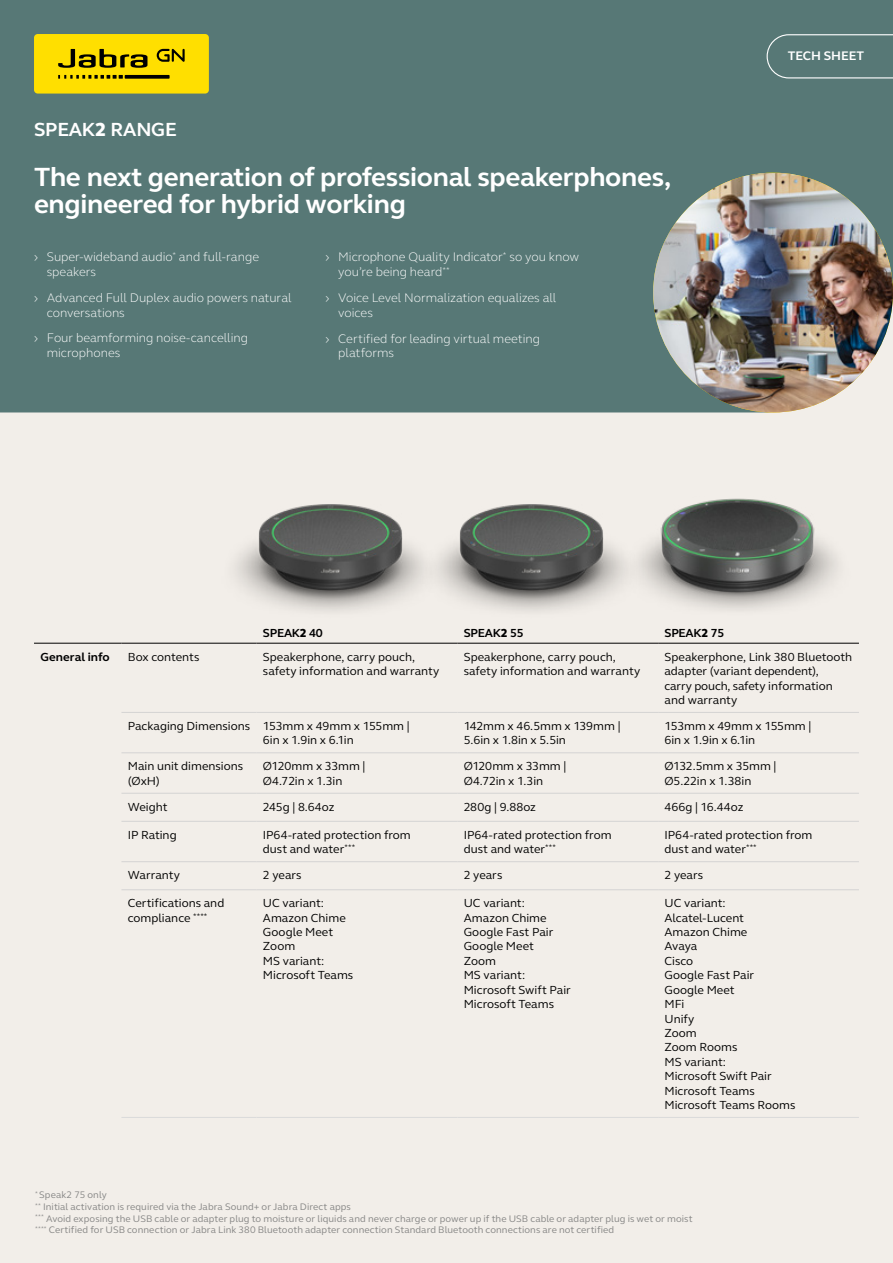
<style>
.page{position:relative;width:893px;height:1263px;background:#f2eee9}
.page>*{position:absolute;margin:0;border:0;box-sizing:border-box;transform-origin:0 0}
.t1{font:700 27px/27px "GN Elliot";letter-spacing:-.01em;color:#fff}
.t2{font:700 19.5px "GN Elliot";letter-spacing:-.01em;color:#fff}
.t3{font:300 12.75px/15px "GN Elliot";color:#fff}
.t4{font:700 12.75px "GN Elliot";letter-spacing:-.005em;color:#fff}
.t5{font:12px/14.4px "GN Elliot";color:#000}
.t6{font:700 12px "GN Elliot";letter-spacing:-.02em;color:#000}
.t7{font:700 12px "GN Elliot";letter-spacing:.005em;color:#000}
.t8{font:9.75px/11.7px "GN Elliot";letter-spacing:.01em;color:#878786}
.s1{font-weight:800}
</style>
<div class="page">
<hr style="left:121px;top:712px;width:136px;height:1px;background:#d4d3d3">
<hr style="left:257px;top:712px;width:200px;height:1px;background:#d4d3d3">
<hr style="left:457px;top:712px;width:201px;height:1px;background:#d4d3d3">
<hr style="left:658px;top:712px;width:201px;height:1px;background:#d4d3d3">
<hr style="left:121px;top:752px;width:136px;height:1px;background:#d4d3d3">
<hr style="left:257px;top:752px;width:200px;height:1px;background:#d4d3d3">
<hr style="left:457px;top:752px;width:201px;height:1px;background:#d4d3d3">
<hr style="left:658px;top:752px;width:201px;height:1px;background:#d4d3d3">
<hr style="left:457px;top:821px;width:201px;height:1px;background:#d4d3d3">
<hr style="left:658px;top:821px;width:201px;height:1px;background:#d4d3d3">
<hr style="left:121px;top:793px;width:136px;height:1px;background:#d4d3d3">
<hr style="left:121px;top:861px;width:136px;height:1px;background:#d4d3d3">
<hr style="left:257px;top:793px;width:200px;height:1px;background:#d4d3d3">
<hr style="left:257px;top:861px;width:200px;height:1px;background:#d4d3d3">
<hr style="left:457px;top:793px;width:201px;height:1px;background:#d4d3d3">
<hr style="left:658px;top:793px;width:201px;height:1px;background:#d4d3d3">
<hr style="left:457px;top:861px;width:201px;height:1px;background:#d4d3d3">
<hr style="left:658px;top:861px;width:201px;height:1px;background:#d4d3d3">
<hr style="left:121px;top:821px;width:136px;height:1px;background:#d4d3d3">
<hr style="left:121px;top:889px;width:136px;height:1px;background:#d4d3d3">
<hr style="left:257px;top:821px;width:200px;height:1px;background:#d4d3d3">
<hr style="left:257px;top:889px;width:200px;height:1px;background:#d4d3d3">
<hr style="left:457px;top:889px;width:201px;height:1px;background:#d4d3d3">
<hr style="left:658px;top:889px;width:201px;height:1px;background:#d4d3d3">
<hr style="left:121px;top:1117px;width:136px;height:1px;background:#dadada">
<hr style="left:257px;top:1117px;width:200px;height:1px;background:#dadada">
<hr style="left:457px;top:1117px;width:201px;height:1px;background:#dadada">
<hr style="left:658px;top:1117px;width:201px;height:1px;background:#dadada">
<hr style="left:34px;top:643px;width:87px;height:1px;background:#000">
<hr style="left:121px;top:643px;width:136px;height:1px;background:#000">
<img style="left:179px;top:504px;width:201px;height:140px">
<img style="left:684px;top:498px;width:175px;height:146px">
<img style="left:380px;top:504px;width:304px;height:140px">
<div style="left:0;top:0;width:775px;height:412px;background:#577876"></div>
<div style="left:775px;top:0;width:118px;height:294px;background:#577876"></div>
<svg style="left:767px;top:34px;width:126px;height:44px"></svg>
<img style="left:653px;top:173px;width:240px;height:239px">
<div style="left:34px;top:34px;width:175px;height:60px;background:#ffdf00;border-radius:4px"></div>
<svg style="left:58px;top:49px;width:89px;height:19px"></svg>
<svg style="left:58px;top:75px;width:65px;height:4px"></svg>
<svg style="left:125px;top:75px;width:45px;height:4px"></svg>
<svg style="left:157px;top:49px;width:28px;height:13px"></svg>
<h2 class="t2" style="left:34px;top:117px;width:144px">SPEAK<span class="s1">2</span> RANGE</h2>
<h1 class="t1" style="left:34px;top:163px;width:639px">The next generation of professional speakerphones, engineered for hybrid working</h1>
<p class="t3" style="left:47px;top:249px;width:214px;text-indent:-13px">› Super-wideband audio<sup>*</sup> and full-range speakers</p>
<p class="t3" style="left:47px;top:290px;width:246px;text-indent:-13px">› Advanced Full Duplex audio powers natural conversations</p>
<p class="t3" style="left:47px;top:330px;width:203px;text-indent:-13px">› Four beamforming noise-cancelling microphones</p>
<p class="t3" style="left:338px;top:249px;width:242px;text-indent:-13px">› Microphone Quality Indicator<sup>*</sup> so you know you’re being heard<sup>**</sup></p>
<p class="t3" style="left:338px;top:290px;width:220px;text-indent:-13px">› Voice Level Normalization equalizes all voices</p>
<p class="t3" style="left:338px;top:330px;width:203px;text-indent:-13px">› Certified for leading virtual meeting platforms</p>
<p class="t4" style="left:788px;top:47px;width:78px">TECH SHEET</p>
<p class="t6" style="left:263px;top:625px;width:61px">SPEAK<span class="s1">2</span> 40</p>
<p class="t6" style="left:464px;top:625px;width:61px">SPEAK<span class="s1">2</span> 55</p>
<p class="t6" style="left:664px;top:625px;width:61px">SPEAK<span class="s1">2</span> 75</p>
<p class="t7" style="left:40px;top:649px;width:71px">General info</p>
<p class="t5" style="left:128px;top:649px;width:73px">Box contents</p>
<p class="t5" style="left:263px;top:649px;width:178px">Speakerphone, carry pouch, safety information and warranty</p>
<p class="t5" style="left:464px;top:649px;width:178px">Speakerphone, carry pouch, safety information and warranty</p>
<p class="t5" style="left:664px;top:649px;width:189px">Speakerphone, Link 380 Bluetooth adapter (variant dependent),<br>carry pouch, safety information and warranty</p>
<p class="t5" style="left:263px;top:718px;width:148px;text-indent:-135px">Packaging Dimensions 153mm x 49mm x 155mm |<br>6in x 1.9in x 6.1in</p>
<p class="t5" style="left:464px;top:718px;width:158px">142mm x 46.5mm x 139mm |<br>5.6in x 1.8in x 5.5in</p>
<p class="t5" style="left:664px;top:718px;width:148px">153mm x 49mm x 155mm |<br>6in x 1.9in x 6.1in</p>
<p class="t5" style="left:128px;top:759px;width:117px">Main unit dimensions (ØxH)</p>
<p class="t5" style="left:263px;top:759px;width:104px">Ø120mm x 33mm |<br>Ø4.72in x 1.3in</p>
<p class="t5" style="left:464px;top:759px;width:104px">Ø120mm x 33mm |<br>Ø4.72in x 1.3in</p>
<p class="t5" style="left:664px;top:759px;width:114px">Ø132.5mm x 35mm |<br>Ø5.22in x 1.38in</p>
<p class="t5" style="left:128px;top:799px;width:41px">Weight</p>
<p class="t5" style="left:263px;top:799px;width:73px">245g | 8.64oz</p>
<p class="t5" style="left:464px;top:799px;width:74px">280g | 9.88oz</p>
<p class="t5" style="left:664px;top:799px;width:80px">466g | 16.44oz</p>
<p class="t5" style="left:128px;top:827px;width:50px">IP Rating</p>
<p class="t5" style="left:263px;top:827px;width:149px">IP64-rated protection from dust and water<sup>***</sup></p>
<p class="t5" style="left:464px;top:827px;width:149px">IP64-rated protection from dust and water<sup>***</sup></p>
<p class="t5" style="left:664px;top:827px;width:149px">IP64-rated protection from dust and water<sup>***</sup></p>
<p class="t5" style="left:128px;top:868px;width:54px">Warranty</p>
<p class="t5" style="left:263px;top:868px;width:40px">2 years</p>
<p class="t5" style="left:464px;top:868px;width:40px">2 years</p>
<p class="t5" style="left:664px;top:868px;width:40px">2 years</p>
<p class="t5" style="left:128px;top:896px;width:98px">Certifications and compliance <sup>****</sup></p>
<p class="t5" style="left:263px;top:896px;width:92px">UC variant:<br>Amazon Chime<br>Google Meet<br>Zoom<br>MS variant:<br>Microsoft Teams</p>
<p class="t5" style="left:464px;top:896px;width:109px">UC variant:<br>Amazon Chime<br>Google Fast Pair<br>Google Meet<br>Zoom<br>MS variant:<br>Microsoft Swift Pair<br>Microsoft Teams</p>
<p class="t5" style="left:664px;top:896px;width:133px">UC variant:<br>Alcatel-Lucent<br>Amazon Chime<br>Avaya<br>Cisco<br>Google Fast Pair<br>Google Meet<br>MFi<br>Unify<br>Zoom<br>Zoom Rooms<br>MS variant:<br>Microsoft Swift Pair<br>Microsoft Teams<br>Microsoft Teams Rooms</p>
<p class="t8" style="left:35px;top:1189px;width:659px"><sup>*</sup> Speak2 75 only<br><sup>**</sup> Initial activation is required via the Jabra Sound+ or Jabra Direct apps<br><sup>***</sup> Avoid exposing the USB cable or adapter plug to moisture or liquids and never charge or power up if the USB cable or adapter plug is wet or moist <sup>****</sup> Certified for USB connection or Jabra Link 380 Bluetooth adapter connection Standard Bluetooth connections are not certified</p>
</div>
